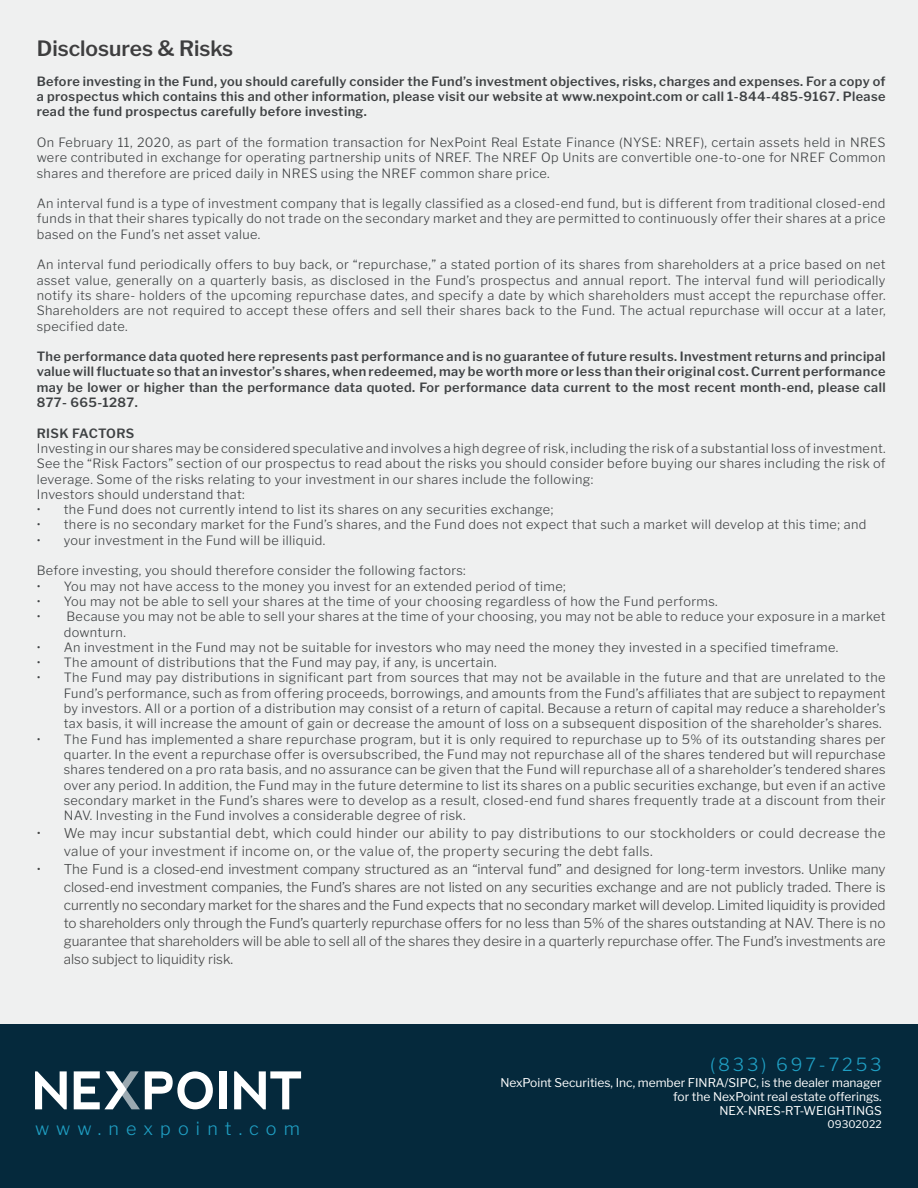
<style>
.page{position:relative;width:918px;height:1188px;background:#eff0f0}
.page>*{position:absolute;margin:0;border:0;box-sizing:border-box;transform-origin:0 0}
.t1{font:600 21px "Libre Franklin";color:#3e3e3f}
.t2{font:300 18px "Libre Franklin";letter-spacing:.39em;color:#1f9fc3}
.t3{font:300 18px "Libre Franklin";letter-spacing:.16em;color:#1f9fc3}
.t4{font:300 13.5px/18px "Libre Franklin";letter-spacing:.03em;color:#454646}
.Cover_-_fact_sheet{font:300 12.75px/15.3px "Libre Franklin";letter-spacing:.03em;color:#3e4143;text-align:justify}
.Cover_-_fact_sheet-2{font:600 12.75px/15.3px "Libre Franklin";letter-spacing:.03em;color:#3e4143;text-align:justify}
.t5{font:12px/14.4px "Libre Franklin";color:#fff;text-align:right}
.t6{font:10.5px "Libre Franklin";color:#fff}
</style>
<div class="page">
<div style="left:0;top:1025px;width:918px;height:163px;background:#05293c"></div>
<svg style="left:35px;top:1071px;width:32px;height:38px"></svg>
<svg style="left:74px;top:1071px;width:139px;height:38px"></svg>
<div style="left:220px;top:1071px;width:7px;height:38px;background:#fff"></div>
<svg style="left:234px;top:1071px;width:67px;height:38px"></svg>
<p class="t1" style="left:37px;top:32px;width:198px">Disclosures &amp; Risks</p>
<p class="Cover_-_fact_sheet-2" style="left:37px;top:72px;width:850px">Before investing in the Fund, you should carefully consider the Fund’s investment objectives, risks, charges and expenses. For a copy of a prospectus which contains this and other information, please visit our website at www.nexpoint.com or call 1-844-485-9167. Please read the fund prospectus carefully before investing.</p>
<p class="Cover_-_fact_sheet" style="left:37px;top:134px;width:850px">On February 11, 2020, as part of the formation transaction for NexPoint Real Estate Finance (NYSE: NREF), certain assets held in NRES were contributed in exchange for operating partnership units of NREF. The NREF Op Units are convertible one-to-one for NREF Common shares and therefore are priced daily in NRES using the NREF common share price.</p>
<p class="Cover_-_fact_sheet" style="left:37px;top:195px;width:850px">An interval fund is a type of investment company that is legally classified as a closed-end fund, but is different from traditional closed-end funds in that their shares typically do not trade on the secondary market and they are permitted to continuously offer their shares at a price based on the Fund’s net asset value.</p>
<p class="Cover_-_fact_sheet" style="left:37px;top:256px;width:850px">An interval fund periodically offers to buy back, or “repurchase,” a stated portion of its shares from shareholders at a price based on net asset value, generally on a quarterly basis, as disclosed in the Fund’s prospectus and annual report. The interval fund will periodically notify its share- holders of the upcoming repurchase dates, and specify a date by which shareholders must accept the repurchase offer.<br>Shareholders are not required to accept these offers and sell their shares back to the Fund. The actual repurchase will occur at a later, specified date.</p>
<p class="Cover_-_fact_sheet-2" style="left:37px;top:348px;width:850px">The performance data quoted here represents past performance and is no guarantee of future results. Investment returns and principal</p>
<p class="Cover_-_fact_sheet-2" style="left:37px;top:363px;width:850px">value will fluctuate so that an investor’s shares, when redeemed, may be worth more or less than their original cost. Current performance</p>
<p class="Cover_-_fact_sheet-2" style="left:37px;top:378px;width:850px">may be lower or higher than the performance data quoted. For performance data current to the most recent month-end, please call<br>877- 665-1287.</p>
<p class="Cover_-_fact_sheet-2" style="left:37px;top:424px;width:99px">RISK FACTORS</p>
<p class="Cover_-_fact_sheet" style="left:37px;top:440px;width:850px">Investing in our shares may be considered speculative and involves a high degree of risk, including the risk of a substantial loss of investment.<br>See the “Risk Factors” section of our prospectus to read about the risks you should consider before buying our shares including the risk of leverage. Some of the risks relating to your investment in our shares include the following:</p>
<p class="Cover_-_fact_sheet" style="left:37px;top:485px;width:210px">Investors should understand that:</p>
<p class="Cover_-_fact_sheet" style="left:37px;top:501px;width:518px">• the Fund does not currently intend to list its shares on any securities exchange;</p>
<p class="Cover_-_fact_sheet" style="left:37px;top:516px;width:831px">• there is no secondary market for the Fund’s shares, and the Fund does not expect that such a market will develop at this time; and</p>
<p class="Cover_-_fact_sheet" style="left:37px;top:531px;width:290px">• your investment in the Fund will be illiquid.</p>
<p class="Cover_-_fact_sheet" style="left:37px;top:562px;width:431px">Before investing, you should therefore consider the following factors:</p>
<p class="Cover_-_fact_sheet" style="left:37px;top:577px;width:531px">• You may not have access to the money you invest for an extended period of time;</p>
<p class="Cover_-_fact_sheet" style="left:37px;top:593px;width:683px">• You may not be able to sell your shares at the time of your choosing regardless of how the Fund performs.</p>
<p class="Cover_-_fact_sheet" style="left:64px;top:608px;width:823px;text-indent:-27px">• Because you may not be able to sell your shares at the time of your choosing, you may not be able to reduce your exposure in a market downturn.</p>
<p class="Cover_-_fact_sheet" style="left:37px;top:638px;width:803px">• An investment in the Fund may not be suitable for investors who may need the money they invested in a specified timeframe.</p>
<p class="Cover_-_fact_sheet" style="left:37px;top:654px;width:462px">• The amount of distributions that the Fund may pay, if any, is uncertain.</p>
<p class="Cover_-_fact_sheet" style="left:64px;top:669px;width:823px;text-indent:-27px">• The Fund may pay distributions in significant part from sources that may not be available in the future and that are unrelated to the Fund’s performance, such as from offering proceeds, borrowings, and amounts from the Fund’s affiliates that are subject to repayment by investors. All or a portion of a distribution may consist of a return of capital. Because a return of capital may reduce a shareholder’s tax basis, it will increase the amount of gain or decrease the amount of loss on a subsequent disposition of the shareholder’s shares.</p>
<p class="Cover_-_fact_sheet" style="left:64px;top:730px;width:823px;text-indent:-27px">• The Fund has implemented a share repurchase program, but it is only required to repurchase up to 5% of its outstanding shares per quarter. In the event a repurchase offer is oversubscribed, the Fund may not repurchase all of the shares tendered but will repurchase shares tendered on a pro rata basis, and no assurance can be given that the Fund will repurchase all of a shareholder’s tendered shares over any period. In addition, the Fund may in the future determine to list its shares on a public securities exchange, but even if an active secondary market in the Fund’s shares were to develop as a result, closed-end fund shares frequently trade at a discount from their NAV. Investing in the Fund involves a considerable degree of risk.</p>
<p class="t4" style="left:64px;top:823px;width:823px;text-indent:-27px">• We may incur substantial debt, which could hinder our ability to pay distributions to our stockholders or could decrease the value of your investment if income on, or the value of, the property securing the debt falls.</p>
<p class="t4" style="left:64px;top:859px;width:823px;text-align:justify;text-indent:-27px">• The Fund is a closed-end investment company structured as an “interval fund” and designed for long-term investors. Unlike many closed-end investment companies, the Fund’s shares are not listed on any securities exchange and are not publicly traded. There is currently no secondary market for the shares and the Fund expects that no secondary market will develop. Limited liquidity is provided to shareholders only through the Fund’s quarterly repurchase offers for no less than 5% of the shares outstanding at NAV. There is no guarantee that shareholders will be able to sell all of the shares they desire in a quarterly repurchase offer. The Fund’s investments are also subject to liquidity risk.</p>
<p class="t2" style="left:35px;top:1114px;width:266px">www.nexpoint.com</p>
<p class="t3" style="left:710px;top:1050px;width:173px">(833) 697-7253</p>
<p class="t5" style="left:500px;top:1074px;width:383px">NexPoint Securities, Inc, member FINRA/SIPC, is the dealer manager for the NexPoint real estate offerings.</p>
<p class="t5" style="left:719px;top:1103px;width:164px">NEX-NRES-RT-WEIGHTINGS</p>
<p class="t6" style="left:828px;top:1116px;width:56px">09302022</p>
</div>
